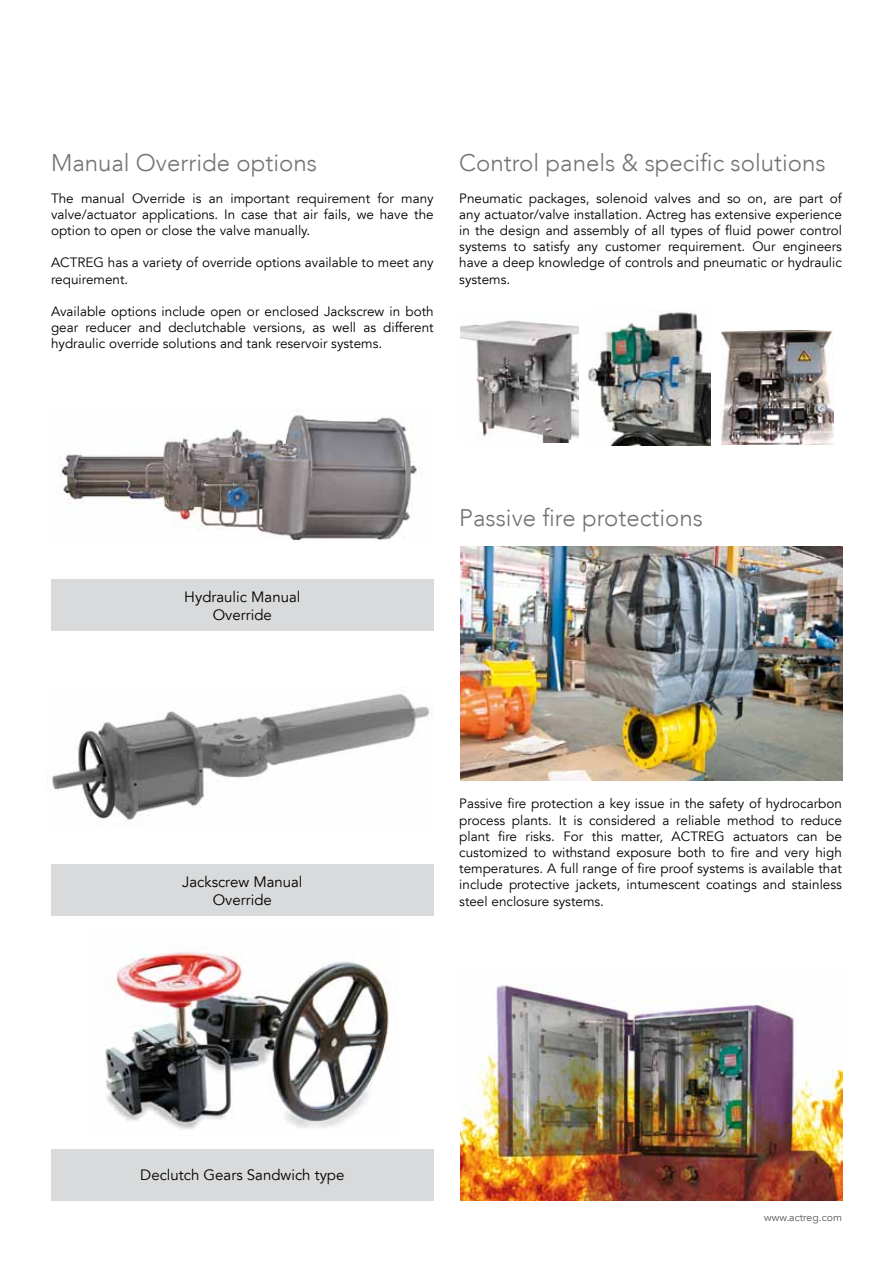
<style>
.page{position:relative;width:893px;height:1263px;background:#fff}
.page>*{position:absolute;margin:0;border:0;box-sizing:border-box;transform-origin:0 0}
.t1{font:300 24px "Avenir LT";color:#707172}
.t2{font:15px/18px "Avenir LT";color:#000;text-align:center}
.t3{font:13.5px/16.2px "Avenir LT";color:#000;text-align:justify}
.t4{font:10.5px "Avenir LT";color:#58585a}
</style>
<div class="page">
<img style="left:60px;top:415px;width:361px;height:126px">
<img style="left:588px;top:312px;width:123px;height:134px">
<img style="left:460px;top:320px;width:119px;height:122px">
<img style="left:460px;top:546px;width:383px;height:234px">
<img style="left:460px;top:984px;width:383px;height:216px">
<img style="left:105px;top:947px;width:284px;height:182px">
<img style="left:47px;top:694px;width:387px;height:127px">
<div style="left:51px;top:580px;width:383px;height:51px;background:#d9dadb"></div>
<div style="left:51px;top:864px;width:383px;height:51px;background:#d9dadb"></div>
<div style="left:51px;top:1149px;width:383px;height:51px;background:#d9dadb"></div>
<img style="left:720px;top:330px;width:113px;height:114px">
<h1 class="t1" style="left:51px;top:149px;width:267px">Manual Override options</h1>
<h1 class="t1" style="left:459px;top:149px;width:368px">Control panels &amp; specific solutions</h1>
<p class="t3" style="left:51px;top:190px;width:384px">The manual Override is an important requirement for many valve/actuator applications. In case that air fails, we have the option to open or close the valve manually.</p>
<p class="t3" style="left:51px;top:255px;width:384px">ACTREG has a variety of override options available to meet any requirement.</p>
<p class="t3" style="left:51px;top:304px;width:384px">Available options include open or enclosed Jackscrew in both gear reducer and declutchable versions, as well as different hydraulic override solutions and tank reservoir systems.</p>
<p class="t3" style="left:459px;top:190px;width:384px">Pneumatic packages, solenoid valves and so on, are part of any actuator/valve installation. Actreg has extensive experience in the design and assembly of all types of fluid power control systems to satisfy any customer requirement. Our engineers have a deep knowledge of controls and pneumatic or hydraulic systems.</p>
<p class="t2" style="left:184px;top:588px;width:118px">Hydraulic Manual<br>Override</p>
<p class="t2" style="left:182px;top:873px;width:122px">Jackscrew Manual<br>Override</p>
<p class="t2" style="left:140px;top:1166px;width:206px">Declutch Gears Sandwich type</p>
<h1 class="t1" style="left:459px;top:504px;width:245px">Passive fire protections</h1>
<p class="t3" style="left:459px;top:796px;width:384px">Passive fire protection a key issue in the safety of hydrocarbon process plants. It is considered a reliable method to reduce plant fire risks. For this matter, ACTREG actuators can be customized to withstand exposure both to fire and very high temperatures. A full range of fire proof systems is available that include protective jackets, intumescent coatings and stainless steel enclosure systems.</p>
<p class="t4" style="left:764px;top:1211px;width:79px">www.actreg.com</p>
</div>
